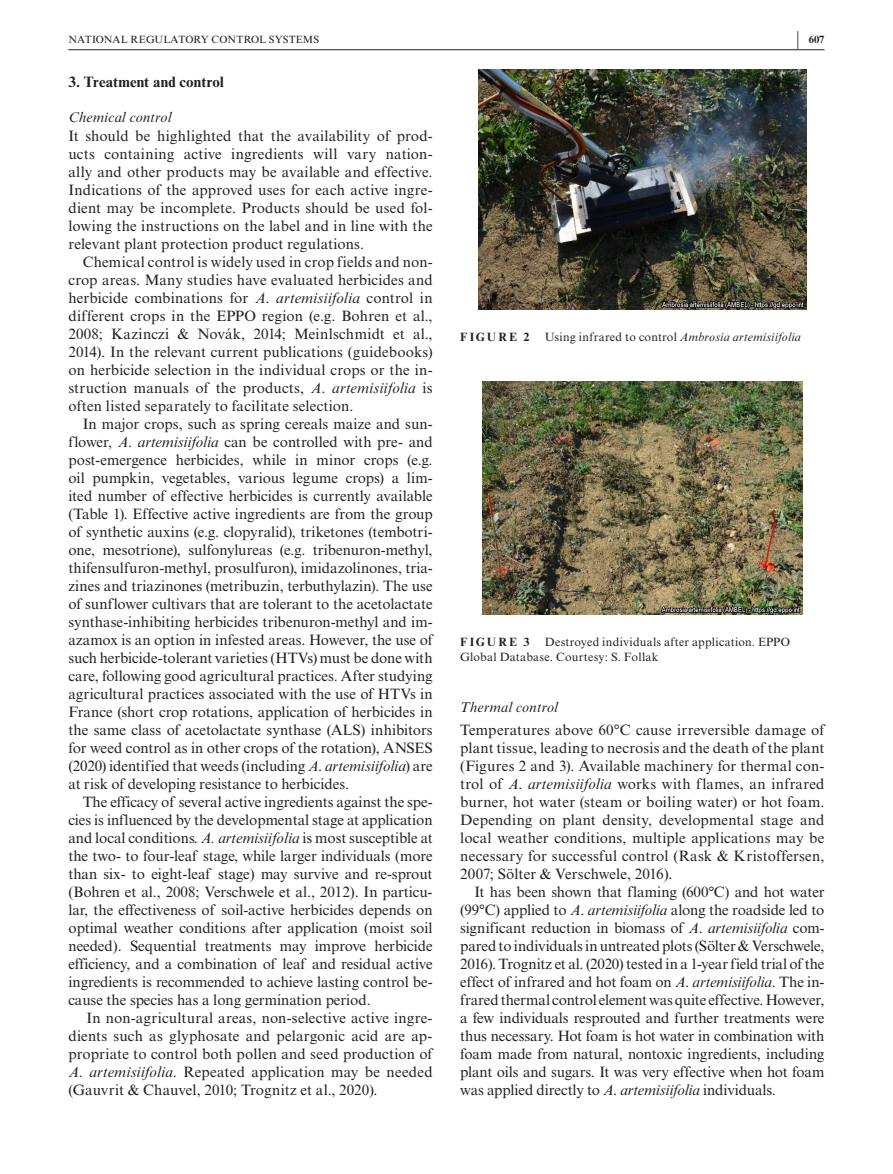
<style>
.page{position:relative;width:893px;height:1174px;background:#fff}
.page>*{position:absolute;margin:0;border:0;box-sizing:border-box;transform-origin:0 0}
.t1{font:15px/18px "Times New Roman MT Std";color:#231f20;text-align:justify}
.t2{font:700 15px "Times New Roman MT Std";letter-spacing:.005em;color:#231f20}
.t3{font:italic 14.25px "Times New Roman MT Std";letter-spacing:.015em;color:#231f20}
.t4{font:12px/15px "Times New Roman MT Std";letter-spacing:.02em;color:#231f20}
.t5{font:700 12px "Times New Roman MT Std";letter-spacing:.175em;color:#231f20}
.t6{font:10.5px "Times New Roman MT Std";letter-spacing:.005em;color:#231f20}
.t7{font:700 10.5px "Times New Roman MT Std";color:#231f20}
.s1{font-size:20.25px}
.s2{font-style:italic}
.s3{color:#fff}
</style>
<div class="page">
<hr style="left:68px;top:49px;width:756px;height:1px;background:#231f20">
<img style="left:479px;top:69px;width:327px;height:241px">
<img style="left:482px;top:381px;width:321px;height:234px">
<p class="t6" style="left:68px;top:33px;width:252px">NATIONAL REGULATORY CONTROL SYSTEMS</p>
<p class="t7" style="left:797px;top:33px;width:29px"><span class="s1">|</span> 607</p>
<p class="t2" style="left:68px;top:73px;width:157px">3. Treatment and control</p>
<p class="t3" style="left:68px;top:109px;width:105px">Chemical control</p>
<p class="t1" style="left:68px;top:127px;width:366px">It should be highlighted that the availability of prod&shy;ucts containing active ingredients will vary nation&shy;ally and other products may be available and effective.<br>Indications of the approved uses for each active ingre&shy;dient may be incomplete. Products should be used fol&shy;lowing the instructions on the label and in line with the relevant plant protection product regulations.</p>
<p class="t1" style="left:68px;top:253px;width:366px;text-indent:14px">Chemical control is widely used in crop fields and non&shy;crop areas. Many studies have evaluated herbicides and herbicide combinations for <span class="s2">A</span>. <span class="s2">artemisiifolia</span> control in different crops in the EPPO region (e.g. Bohren et al., 2008; Kazinczi &amp; Novák, 2014; Meinlschmidt et al., 2014). In the relevant current publications (guidebooks) on herbicide selection in the individual crops or the in&shy;struction manuals of the products, <span class="s2">A</span>. <span class="s2">artemisiifolia</span> is often listed separately to facilitate selection.</p>
<p class="t1" style="left:68px;top:415px;width:366px;text-indent:14px">In major crops, such as spring cereals maize and sun&shy;flower, <span class="s2">A</span>. <span class="s2">artemisiifolia</span> can be controlled with pre- and post-emergence herbicides, while in minor crops (e.g. oil pumpkin, vegetables, various legume crops) a lim&shy;ited number of effective herbicides is currently available (Table 1). Effective active ingredients are from the group of synthetic auxins (e.g. clopyralid), triketones (tembotri&shy;one, mesotrione), sulfonylureas (e.g. tribenuron-methyl, thifensulfuron-methyl, prosulfuron), imidazolinones, tria&shy;zines and triazinones (metribuzin, terbuthylazin). The use of sunflower cultivars that are tolerant to the acetolactate synthase-inhibiting herbicides tribenuron-methyl and im&shy;azamox is an option in infested areas. However, the use of such herbicide-tolerant varieties (HTVs) must be done with care, following good agricultural practices. After studying agricultural practices associated with the use of HTVs in France (short crop rotations, application of herbicides in the same class of acetolactate synthase (ALS) inhibitors for weed control as in other crops of the rotation), ANSES (2020) identified that weeds (including <span class="s2">A</span>. <span class="s2">artemisiifolia</span>) are at risk of developing resistance to herbicides.</p>
<p class="t1" style="left:68px;top:793px;width:366px;text-indent:14px">The efficacy of several active ingredients against the spe&shy;cies is influenced by the developmental stage at application and local conditions. <span class="s2">A. artemisiifolia</span> is most susceptible at the two- to four-leaf stage, while larger individuals (more than six- to eight-leaf stage) may survive and re-sprout (Bohren et al., 2008; Verschwele et al., 2012). In particu&shy;lar, the effectiveness of soil-active herbicides depends on optimal weather conditions after application (moist soil needed). Sequential treatments may improve herbicide efficiency, and a combination of leaf and residual active ingredients is recommended to achieve lasting control be&shy;cause the species has a long germination period.</p>
<p class="t1" style="left:68px;top:1009px;width:366px;text-indent:18px">In non-agricultural areas, non-selective active ingre&shy;dients such as glyphosate and pelargonic acid are ap&shy;propriate to control both pollen and seed production of <span class="s2">A</span>. <span class="s2">artemisiifolia</span>. Repeated application may be needed (Gauvrit &amp; Chauvel, 2010; Trognitz et al., 2020).</p>
<p class="t5" style="left:460px;top:329px;width:71px">FIGURE 2</p>
<p class="t4" style="left:545px;top:329px;width:258px">Using infrared to control <span class="s2">Ambrosia artemisiifolia</span></p>
<p class="t4" style="left:460px;top:634px;width:354px;text-indent:85px">Destroyed individuals after application. EPPO<br>Global Database. Courtesy: S. Follak <span class="s3">[Colour figure can be viewed</span></p>
<p class="t5" style="left:460px;top:634px;width:71px">FIGURE 3</p>
<p class="t3" style="left:460px;top:699px;width:99px">Thermal control</p>
<p class="t1" style="left:460px;top:721px;width:366px">Temperatures above 60°C cause irreversible damage of plant tissue, leading to necrosis and the death of the plant (Figures 2 and 3). Available machinery for thermal con&shy;trol of <span class="s2">A</span>. <span class="s2">artemisiifolia</span> works with flames, an infrared burner, hot water (steam or boiling water) or hot foam.<br>Depending on plant density, developmental stage and local weather conditions, multiple applications may be necessary for successful control (Rask &amp; Kristoffersen, 2007; Sölter &amp; Verschwele, 2016).</p>
<p class="t1" style="left:460px;top:883px;width:366px;text-indent:14px">It has been shown that flaming (600°C) and hot water (99°C) applied to <span class="s2">A</span>. <span class="s2">artemisiifolia</span> along the roadside led to significant reduction in biomass of <span class="s2">A</span>. <span class="s2">artemisiifolia</span> com&shy;pared to individuals in untreated plots (Sölter &amp; Verschwele, 2016). Trognitz et al. (2020) tested in a 1-year field trial of the effect of infrared and hot foam on <span class="s2">A</span>. <span class="s2">artemisiifolia</span>. The in&shy;frared thermal control element was quite effective. However, a few individuals resprouted and further treatments were thus necessary. Hot foam is hot water in combination with foam made from natural, nontoxic ingredients, including plant oils and sugars. It was very effective when hot foam was applied directly to <span class="s2">A</span>. <span class="s2">artemisiifolia</span> individuals.</p>
</div>
